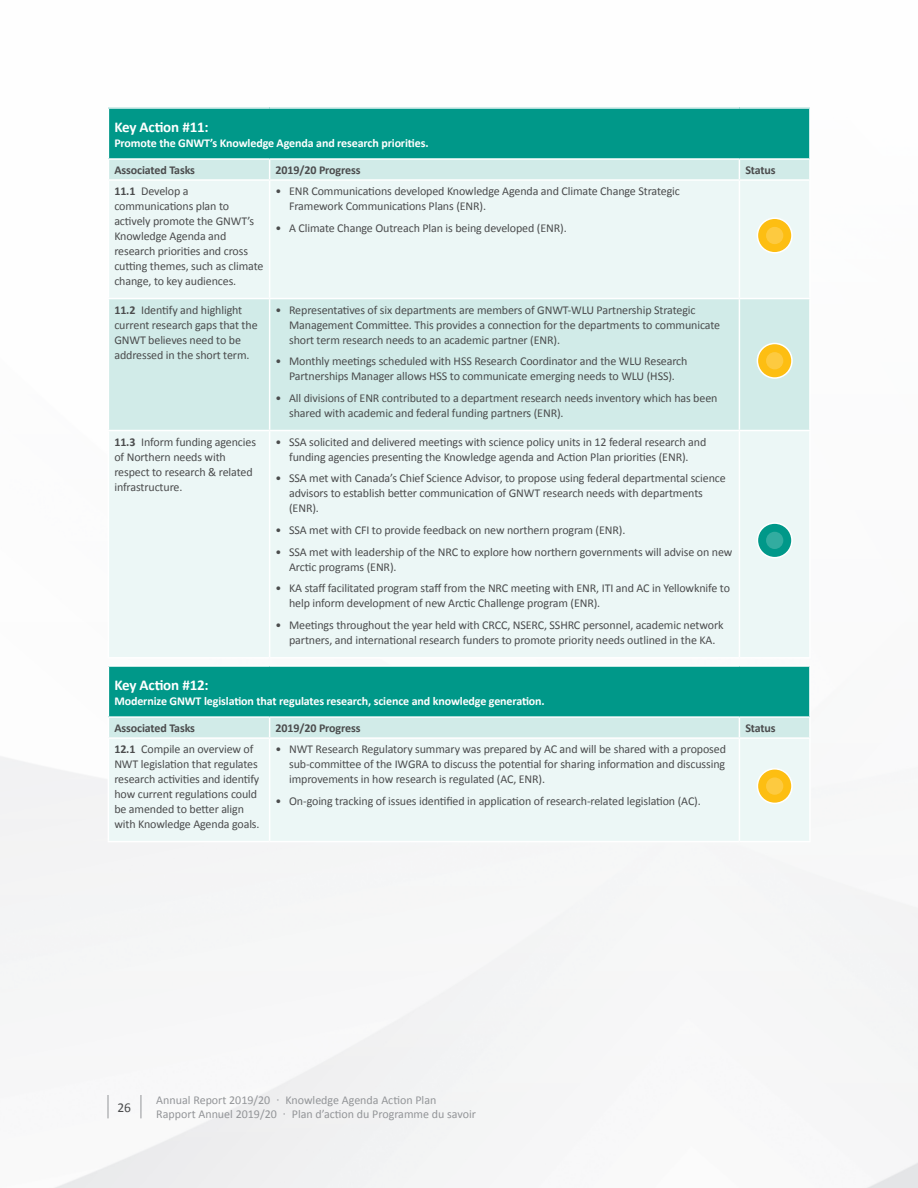
<style>
.page{position:relative;width:918px;height:1188px;background:#fff}
.page>*{position:absolute;margin:0;border:0;box-sizing:border-box;transform-origin:0 0}
.t1{font:700 15px "Calibri";letter-spacing:-.01em;color:#fff}
.t2{font:13.5px "Calibri";color:#4b4c4d}
.t3{font:12px/15px "Calibri";letter-spacing:-.01em;color:#4b4c4d}
.t4{font:700 12px "Calibri";letter-spacing:-.01em;color:#fff}
.t5{font:12px/14.4px "Calibri";color:#939598}
.t6{font:700 12px "Calibri";letter-spacing:-.01em;color:#4b4c4d}
.s1{font-weight:700}
</style>
<div class="page">
<svg style="left:141px;top:1095px;width:1px;height:23px"></svg>
<svg style="left:108px;top:1095px;width:1px;height:23px"></svg>
<div style="left:108px;top:108px;width:702px;height:51px;background:#009889"></div>
<div style="left:109px;top:160px;width:700px;height:19px;background:#d1ebe8"></div>
<svg style="left:109px;top:181px;width:700px;height:476px;background:#e4f3f2"></svg>
<hr style="left:108px;top:107px;width:162px;height:2px;background:#fff">
<hr style="left:108px;top:109px;width:1px;height:49px;background:#fff">
<hr style="left:270px;top:107px;width:469px;height:2px;background:#fff">
<hr style="left:739px;top:107px;width:72px;height:2px;background:#fff">
<hr style="left:809px;top:109px;width:2px;height:49px;background:#fff">
<hr style="left:108px;top:158px;width:162px;height:2px;background:#fff">
<hr style="left:270px;top:158px;width:469px;height:2px;background:#fff">
<svg style="left:269px;top:160px;width:1px;height:19px"></svg>
<hr style="left:739px;top:158px;width:72px;height:2px;background:#fff">
<svg style="left:739px;top:160px;width:1px;height:19px"></svg>
<hr style="left:269px;top:181px;width:1px;height:117px;background:#fff">
<hr style="left:739px;top:181px;width:1px;height:117px;background:#fff">
<hr style="left:108px;top:298px;width:162px;height:1px;background:#fff">
<hr style="left:270px;top:298px;width:469px;height:1px;background:#fff">
<hr style="left:269px;top:299px;width:1px;height:131px;background:#fff">
<hr style="left:739px;top:298px;width:72px;height:1px;background:#fff">
<hr style="left:739px;top:299px;width:1px;height:131px;background:#fff">
<hr style="left:108px;top:430px;width:162px;height:1px;background:#fff">
<hr style="left:270px;top:430px;width:469px;height:1px;background:#fff">
<hr style="left:269px;top:431px;width:1px;height:226px;background:#fff">
<hr style="left:739px;top:430px;width:72px;height:1px;background:#fff">
<hr style="left:739px;top:431px;width:1px;height:226px;background:#fff">
<div style="left:757px;top:218px;width:35px;height:35px;background:#fdbe12;border-radius:50%"></div>
<div style="left:766px;top:227px;width:17px;height:17px;background:#fdca40;border-radius:50%"></div>
<div style="left:757px;top:217px;width:36px;height:37px;border:2px solid #fff;border-radius:50%"></div>
<div style="left:757px;top:343px;width:35px;height:35px;background:#fdbe12;border-radius:50%"></div>
<div style="left:766px;top:352px;width:17px;height:17px;background:#fdca40;border-radius:50%"></div>
<div style="left:757px;top:343px;width:36px;height:36px;border:2px solid #fff;border-radius:50%"></div>
<div style="left:757px;top:523px;width:35px;height:35px;background:#009889;border-radius:50%"></div>
<div style="left:766px;top:532px;width:17px;height:17px;background:#32aca0;border-radius:50%"></div>
<div style="left:757px;top:522px;width:36px;height:36px;border:2px solid #fff;border-radius:50%"></div>
<div style="left:108px;top:666px;width:702px;height:51px;background:#009889"></div>
<div style="left:109px;top:739px;width:700px;height:102px;background:#ecf7f6"></div>
<hr style="left:108px;top:665px;width:162px;height:2px;background:#fff">
<hr style="left:108px;top:667px;width:1px;height:49px;background:#fff">
<hr style="left:270px;top:665px;width:469px;height:2px;background:#fff">
<hr style="left:739px;top:665px;width:72px;height:2px;background:#fff">
<hr style="left:809px;top:667px;width:2px;height:49px;background:#fff">
<hr style="left:108px;top:716px;width:162px;height:2px;background:#fff">
<hr style="left:270px;top:716px;width:469px;height:2px;background:#fff">
<hr style="left:739px;top:716px;width:72px;height:2px;background:#fff">
<div style="left:108px;top:717px;width:702px;height:20px;background:#d1ebe8"></div>
<hr style="left:269px;top:739px;width:1px;height:102px;background:#fff">
<hr style="left:739px;top:739px;width:1px;height:102px;background:#fff">
<div style="left:757px;top:769px;width:35px;height:34px;background:#fdbe12;border-radius:50%"></div>
<div style="left:766px;top:777px;width:17px;height:18px;background:#fdca40;border-radius:50%"></div>
<div style="left:757px;top:768px;width:36px;height:36px;border:2px solid #fff;border-radius:50%"></div>
<p class="t1" style="left:114px;top:117px;width:96px">Key Action #11:</p>
<p class="t4" style="left:114px;top:135px;width:316px">Promote the GNWT’s Knowledge Agenda and research priorities.</p>
<p class="t6" style="left:114px;top:162px;width:82px">Associated Tasks</p>
<p class="t6" style="left:276px;top:162px;width:86px">2019/20 Progress</p>
<p class="t6" style="left:745px;top:162px;width:32px">Status</p>
<p class="t3" style="left:114px;top:184px;width:151px"><span class="s1">11.1</span> Develop a communications plan to actively promote the GNWT’s<br>Knowledge Agenda and research priorities and cross cutting themes, such as climate change, to key audiences.</p>
<p class="t3" style="left:289px;top:184px;width:392px;text-indent:-13px">• ENR Communications developed Knowledge Agenda and Climate Change Strategic<br>Framework Communications Plans (ENR).</p>
<p class="t3" style="left:276px;top:220px;width:293px">• A Climate Change Outreach Plan is being developed (ENR).</p>
<p class="t3" style="left:114px;top:302px;width:145px"><span class="s1">11.2</span> Identify and highlight current research gaps that the<br>GNWT believes need to be addressed in the short term.</p>
<p class="t3" style="left:289px;top:302px;width:432px;text-indent:-14px">• Representatives of six departments are members of GNWT-WLU Partnership Strategic<br>Management Committee. This provides a connection for the departments to communicate short term research needs to an academic partner (ENR).</p>
<p class="t3" style="left:276px;top:354px;width:413px;text-align:center">• Monthly meetings scheduled with HSS Research Coordinator and the WLU Research<br>Partnerships Manager allows HSS to communicate emerging needs to WLU (HSS).</p>
<p class="t3" style="left:289px;top:391px;width:430px;text-indent:-14px">• All divisions of ENR contributed to a department research needs inventory which has been shared with academic and federal funding partners (ENR).</p>
<p class="t3" style="left:114px;top:434px;width:143px"><span class="s1">11.3</span> Inform funding agencies of Northern needs with respect to research &amp; related infrastructure.</p>
<p class="t3" style="left:276px;top:434px;width:432px;text-align:center">• SSA solicited and delivered meetings with science policy units in 12 federal research and funding agencies presenting the Knowledge agenda and Action Plan priorities (ENR).</p>
<p class="t3" style="left:289px;top:471px;width:438px;text-indent:-14px">• SSA met with Canada’s Chief Science Advisor, to propose using federal departmental science advisors to establish better communication of GNWT research needs with departments (ENR).</p>
<p class="t3" style="left:276px;top:523px;width:351px">• SSA met with CFI to provide feedback on new northern program (ENR).</p>
<p class="t3" style="left:289px;top:544px;width:445px;text-indent:-14px">• SSA met with leadership of the NRC to explore how northern governments will advise on new<br>Arctic programs (ENR).</p>
<p class="t3" style="left:289px;top:581px;width:442px;text-indent:-14px">• KA staff facilitated program staff from the NRC meeting with ENR, ITI and AC in Yellowknife to help inform development of new Arctic Challenge program (ENR).</p>
<p class="t3" style="left:276px;top:618px;width:449px;text-align:center">• Meetings throughout the year held with CRCC, NSERC, SSHRC personnel, academic network partners, and international research funders to promote priority needs outlined in the KA.</p>
<p class="t1" style="left:114px;top:675px;width:96px">Key Action #12:</p>
<p class="t4" style="left:114px;top:693px;width:432px">Modernize GNWT legislation that regulates research, science and knowledge generation.</p>
<p class="t6" style="left:114px;top:720px;width:82px">Associated Tasks</p>
<p class="t6" style="left:276px;top:720px;width:86px">2019/20 Progress</p>
<p class="t6" style="left:745px;top:720px;width:32px">Status</p>
<p class="t3" style="left:114px;top:742px;width:147px"><span class="s1">12.1</span> Compile an overview of<br>NWT legislation that regulates research activities and identify how current regulations could be amended to better align with Knowledge Agenda goals.</p>
<p class="t3" style="left:289px;top:742px;width:438px;text-align:justify;text-indent:-13px">• NWT Research Regulatory summary was prepared by AC and will be shared with a proposed sub-committee of the IWGRA to discuss the potential for sharing information and discussing improvements in how research is regulated (AC, ENR).</p>
<p class="t3" style="left:276px;top:793px;width:427px">• On-going tracking of issues identified in application of research-related legislation (AC).</p>
<p class="t2" style="left:117px;top:1099px;width:15px">26</p>
<p class="t5" style="left:156px;top:1093px;width:321px">Annual Report 2019/20 · Knowledge Agenda Action Plan<br>Rapport Annuel 2019/20 · Plan d’action du Programme du savoir</p>
</div>
